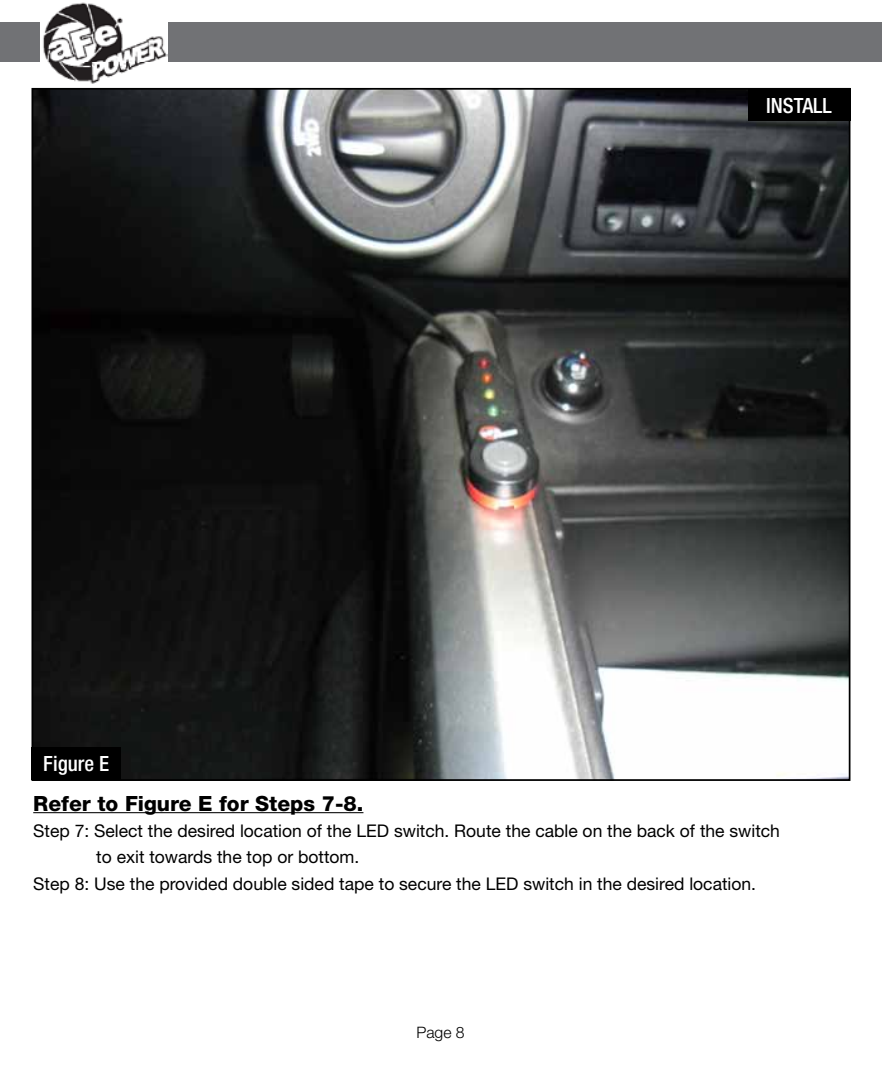
<style>
.page{position:relative;width:882px;height:1071px;background:#fff}
.page>*{position:absolute;margin:0;border:0;box-sizing:border-box;transform-origin:0 0}
.t1{font:800 21px "Helvetica Neue";color:#000}
.t2{font:500 condensed 21px "Helvetica Neue";color:#fff}
.t3{font:17.5px "Helvetica Neue";color:#000}
.t4{font:300 15.75px "Helvetica Neue";color:#000}
</style>
<div class="page">
<div style="left:0;top:23px;width:882px;height:39px;background:#717275"></div>
<img style="left:40px;top:2px;width:127px;height:82px">
<img style="left:35px;top:91px;width:812px;height:687px">
<hr style="left:33px;top:812px;width:330px;height:1px;background:#000">
<div style="left:32px;top:747px;width:89px;height:33px;background:#000"></div>
<div style="left:748px;top:88px;width:102px;height:33px;background:#000"></div>
<p class="t2" style="left:43px;top:751px;width:67px">Figure E</p>
<p class="t2" style="left:766px;top:93px;width:67px">INSTALL</p>
<p class="t1" style="left:33px;top:791px;width:332px">Refer to Figure E for Steps 7-8.</p>
<p class="t3" style="left:33px;top:820px;width:748px">Step 7: Select the desired location of the LED switch. Route the cable on the back of the switch</p>
<p class="t3" style="left:96px;top:847px;width:265px">to exit towards the top or bottom.</p>
<p class="t3" style="left:33px;top:873px;width:724px">Step 8: Use the provided double sided tape to secure the LED switch in the desired location.</p>
<p class="t4" style="left:416px;top:1023px;width:50px">Page 8</p>
</div>
